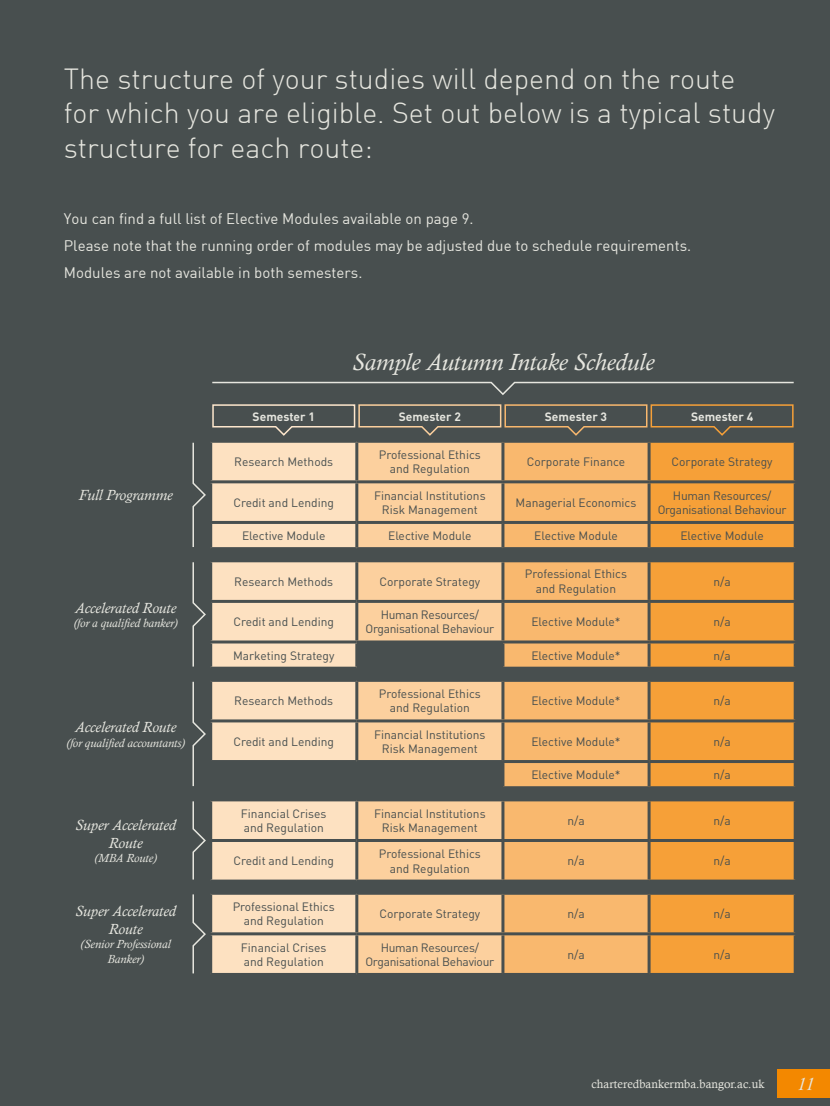
<style>
.page{position:relative;width:830px;height:1106px;background:#fff}
.page>*{position:absolute;margin:0;border:0;box-sizing:border-box;transform-origin:0 0}
.t1{font:300 28.5px/34.2px "DIN";color:#e6e6df}
.t2{font:italic 24px "Calisto";color:#e6e6df}
.t3{font:italic 18px "Calisto";color:#e6e6df}
.t4{font:15px/27px "DIN";color:#e6e6df}
.t5{font:italic 15px/18px "Calisto";color:#e6e6df;text-align:center}
.t6{font:12px/14.4px "DIN Pro";color:#484f4f;text-align:center}
.t7{font:12px/14.4px "DIN Pro";letter-spacing:-.02em;color:#484f4f;text-align:center}
.t8{font:italic 12px/14.4px "Calisto";color:#e6e6df;text-align:center}
.t9{font:700 12px "DIN Pro";color:#e6e6df}
.t10{font:12px "Calisto";color:#e6e6df}
</style>
<div class="page">
<div style="left:0;top:0;width:829px;height:1106px;background:#484f4f"></div>
<svg style="left:192px;top:381px;width:603px;height:593px"></svg>
<div style="left:776px;top:1069px;width:53px;height:29px;background:#f38800"></div>
<h1 class="t1" style="left:64px;top:62px;width:712px">The structure of your studies will depend on the route for which you are eligible. Set out below is a typical study structure for each route:</h1>
<p class="t4" style="left:64px;top:205px;width:628px">You can find a full list of Elective Modules available on page 9.<br>Please note that the running order of modules may be adjusted due to schedule requirements.<br>Modules are not available in both semesters.</p>
<h2 class="t2" style="left:351px;top:347px;width:303px">Sample Autumn Intake Schedule</h2>
<p class="t5" style="left:79px;top:486px;width:95px">Full Programme</p>
<p class="t5" style="left:75px;top:598px;width:103px">Accelerated Route</p>
<p class="t8" style="left:74px;top:616px;width:105px">(for a qualified banker)</p>
<p class="t5" style="left:75px;top:718px;width:103px">Accelerated Route</p>
<p class="t8" style="left:66px;top:735px;width:120px">(for qualified accountants)</p>
<p class="t5" style="left:75px;top:815px;width:102px">Super Accelerated<br>Route</p>
<p class="t8" style="left:94px;top:850px;width:64px">(MBA Route)</p>
<p class="t5" style="left:75px;top:901px;width:102px">Super Accelerated<br>Route</p>
<p class="t8" style="left:80px;top:937px;width:92px">(Senior Professional<br>Banker)</p>
<p class="t9" style="left:252px;top:408px;width:64px">Semester 1</p>
<p class="t9" style="left:398px;top:408px;width:64px">Semester 2</p>
<p class="t9" style="left:544px;top:408px;width:64px">Semester 3</p>
<p class="t9" style="left:690px;top:408px;width:64px">Semester 4</p>
<p class="t6" style="left:234px;top:454px;width:100px">Research Methods</p>
<p class="t6" style="left:378px;top:447px;width:103px">Professional Ethics and Regulation</p>
<p class="t6" style="left:526px;top:454px;width:100px">Corporate Finance</p>
<p class="t6" style="left:671px;top:454px;width:102px">Corporate Strategy</p>
<p class="t6" style="left:233px;top:494px;width:102px">Credit and Lending</p>
<p class="t6" style="left:374px;top:487px;width:113px">Financial Institutions<br>Risk Management</p>
<p class="t6" style="left:515px;top:494px;width:122px">Managerial Economics</p>
<p class="t7" style="left:657px;top:487px;width:130px">Human Resources/<br>Organisational Behaviour</p>
<p class="t6" style="left:242px;top:528px;width:85px">Elective Module</p>
<p class="t6" style="left:388px;top:528px;width:85px">Elective Module</p>
<p class="t6" style="left:534px;top:528px;width:85px">Elective Module</p>
<p class="t6" style="left:680px;top:528px;width:85px">Elective Module</p>
<p class="t6" style="left:234px;top:573px;width:100px">Research Methods</p>
<p class="t6" style="left:379px;top:573px;width:102px">Corporate Strategy</p>
<p class="t6" style="left:524px;top:566px;width:103px">Professional Ethics and Regulation</p>
<p class="t6" style="left:713px;top:573px;width:19px">n/a</p>
<p class="t6" style="left:233px;top:614px;width:102px">Credit and Lending</p>
<p class="t7" style="left:365px;top:607px;width:130px">Human Resources/<br>Organisational Behaviour</p>
<p class="t6" style="left:531px;top:614px;width:91px">Elective Module*</p>
<p class="t6" style="left:713px;top:614px;width:19px">n/a</p>
<p class="t6" style="left:233px;top:647px;width:103px">Marketing Strategy</p>
<p class="t6" style="left:531px;top:647px;width:91px">Elective Module*</p>
<p class="t6" style="left:713px;top:647px;width:19px">n/a</p>
<p class="t6" style="left:234px;top:693px;width:100px">Research Methods</p>
<p class="t6" style="left:378px;top:686px;width:103px">Professional Ethics and Regulation</p>
<p class="t6" style="left:531px;top:693px;width:91px">Elective Module*</p>
<p class="t6" style="left:713px;top:693px;width:19px">n/a</p>
<p class="t6" style="left:233px;top:733px;width:102px">Credit and Lending</p>
<p class="t6" style="left:374px;top:726px;width:113px">Financial Institutions<br>Risk Management</p>
<p class="t6" style="left:531px;top:733px;width:91px">Elective Module*</p>
<p class="t6" style="left:713px;top:733px;width:19px">n/a</p>
<p class="t6" style="left:531px;top:767px;width:91px">Elective Module*</p>
<p class="t6" style="left:713px;top:767px;width:19px">n/a</p>
<p class="t6" style="left:241px;top:805px;width:87px;text-align:left">Financial Crises and Regulation</p>
<p class="t6" style="left:374px;top:805px;width:113px">Financial Institutions<br>Risk Management</p>
<p class="t6" style="left:567px;top:812px;width:19px">n/a</p>
<p class="t6" style="left:713px;top:812px;width:19px">n/a</p>
<p class="t6" style="left:233px;top:853px;width:102px">Credit and Lending</p>
<p class="t6" style="left:378px;top:846px;width:103px">Professional Ethics and Regulation</p>
<p class="t6" style="left:567px;top:853px;width:19px">n/a</p>
<p class="t6" style="left:713px;top:853px;width:19px">n/a</p>
<p class="t6" style="left:232px;top:899px;width:103px">Professional Ethics and Regulation</p>
<p class="t6" style="left:379px;top:906px;width:102px">Corporate Strategy</p>
<p class="t6" style="left:567px;top:906px;width:19px">n/a</p>
<p class="t6" style="left:713px;top:906px;width:19px">n/a</p>
<p class="t6" style="left:241px;top:939px;width:87px;text-align:left">Financial Crises and Regulation</p>
<p class="t7" style="left:365px;top:939px;width:130px">Human Resources/<br>Organisational Behaviour</p>
<p class="t6" style="left:567px;top:946px;width:19px">n/a</p>
<p class="t6" style="left:713px;top:946px;width:19px">n/a</p>
<p class="t10" style="left:591px;top:1076px;width:174px">charteredbankermba.bangor.ac.uk</p>
<h3 class="t3" style="left:796px;top:1073px;width:18px">11</h3>
</div>
